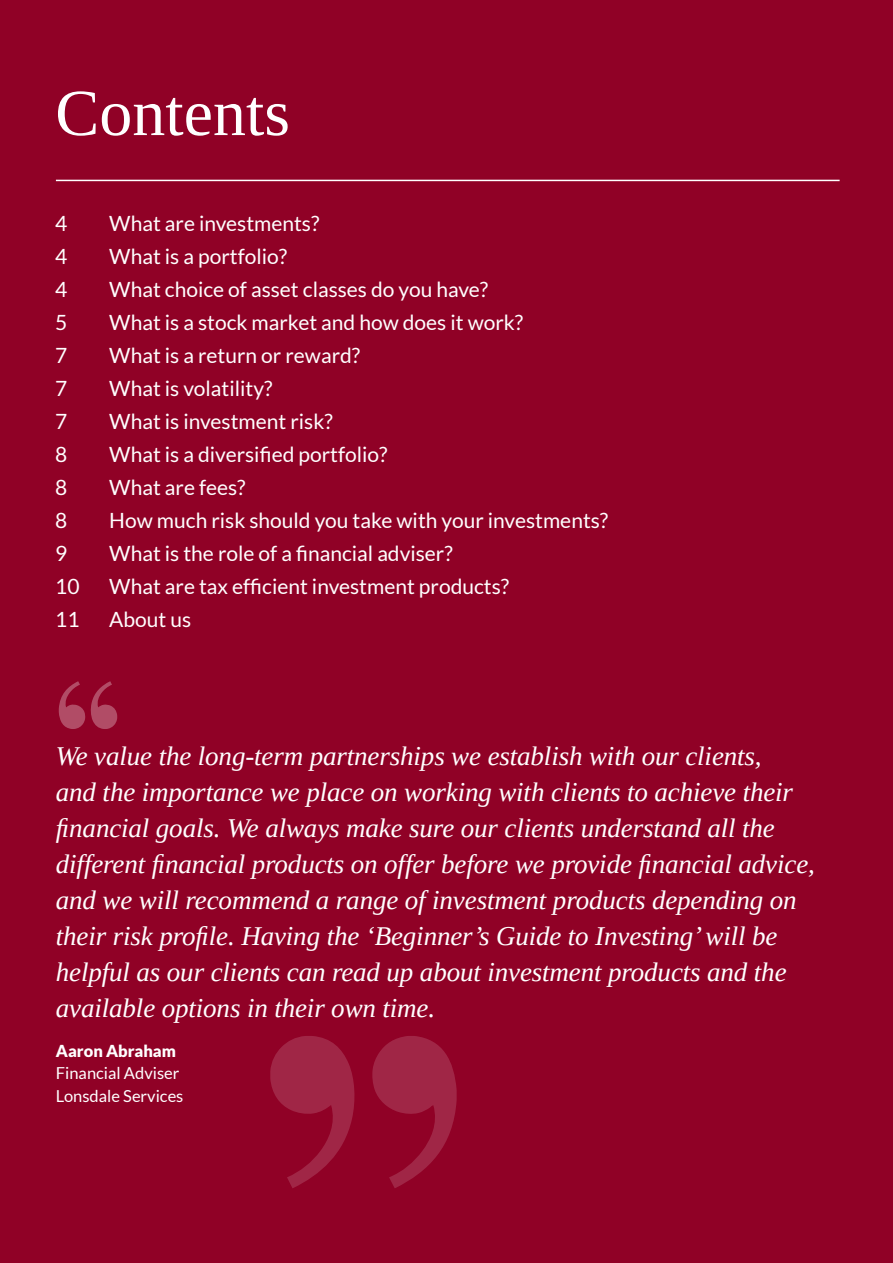
<style>
.page{position:relative;width:893px;height:1263px;background:#900126}
.page>*{position:absolute;margin:0;border:0;box-sizing:border-box;transform-origin:0 0}
.t1{font:66px "Tinos";color:#fff}
.t2{font:italic 27px/36px "Tinos";letter-spacing:-.005em;color:#fff}
.t3{font:21px "Lato";color:#fff}
.t4{font:16.5px/22.5px "Lato";color:#fff}
.t5{font:900 16.5px "Lato";color:#fff}
</style>
<div class="page">
<svg style="left:270px;top:1036px;width:85px;height:152px"></svg>
<svg style="left:372px;top:1036px;width:85px;height:152px"></svg>
<svg style="left:59px;top:681px;width:58px;height:48px"></svg>
<hr style="left:56px;top:180px;width:784px;height:1px;background:#fff">
<h1 class="t1" style="left:55px;top:70px;width:236px">Contents</h1>
<p class="t3" style="left:55px;top:211px;width:14px">4</p>
<p class="t3" style="left:109px;top:211px;width:212px">What are investments?</p>
<p class="t3" style="left:55px;top:244px;width:14px">4</p>
<p class="t3" style="left:109px;top:244px;width:179px">What is a portfolio?</p>
<p class="t3" style="left:55px;top:277px;width:14px">4</p>
<p class="t3" style="left:109px;top:277px;width:380px">What choice of asset classes do you have?</p>
<p class="t3" style="left:55px;top:310px;width:14px">5</p>
<p class="t3" style="left:109px;top:310px;width:415px">What is a stock market and how does it work?</p>
<p class="t3" style="left:55px;top:343px;width:14px">7</p>
<p class="t3" style="left:109px;top:343px;width:252px">What is a return or reward?</p>
<p class="t3" style="left:55px;top:376px;width:14px">7</p>
<p class="t3" style="left:109px;top:376px;width:165px">What is volatility?</p>
<p class="t3" style="left:55px;top:409px;width:14px">7</p>
<p class="t3" style="left:109px;top:409px;width:225px">What is investment risk?</p>
<p class="t3" style="left:55px;top:442px;width:14px">8</p>
<p class="t3" style="left:109px;top:442px;width:280px">What is a diversified portfolio?</p>
<p class="t3" style="left:55px;top:475px;width:14px">8</p>
<p class="t3" style="left:109px;top:475px;width:138px">What are fees?</p>
<p class="t3" style="left:55px;top:508px;width:14px">8</p>
<p class="t3" style="left:109px;top:508px;width:500px">How much risk should you take with your investments?</p>
<p class="t3" style="left:55px;top:541px;width:14px">9</p>
<p class="t3" style="left:109px;top:541px;width:345px">What is the role of a financial adviser?</p>
<p class="t3" style="left:55px;top:574px;width:26px">10</p>
<p class="t3" style="left:109px;top:574px;width:401px">What are tax efficient investment products?</p>
<p class="t3" style="left:55px;top:607px;width:26px">11</p>
<p class="t3" style="left:109px;top:607px;width:84px">About us</p>
<p class="t2" style="left:56px;top:738px;width:761px">We value the long-term partnerships we establish with our clients,<br>and the importance we place on working with clients to achieve their financial goals. We always make sure our clients understand all the different financial products on offer before we provide financial advice, and we will recommend a range of investment products depending on their risk profile. Having the ‘Beginner’s Guide to Investing’ will be helpful as our clients can read up about investment products and the available options in their own time.</p>
<p class="t5" style="left:56px;top:1041px;width:122px">Aaron Abraham</p>
<p class="t4" style="left:56px;top:1062px;width:129px">Financial Adviser<br>Lonsdale Services</p>
</div>
